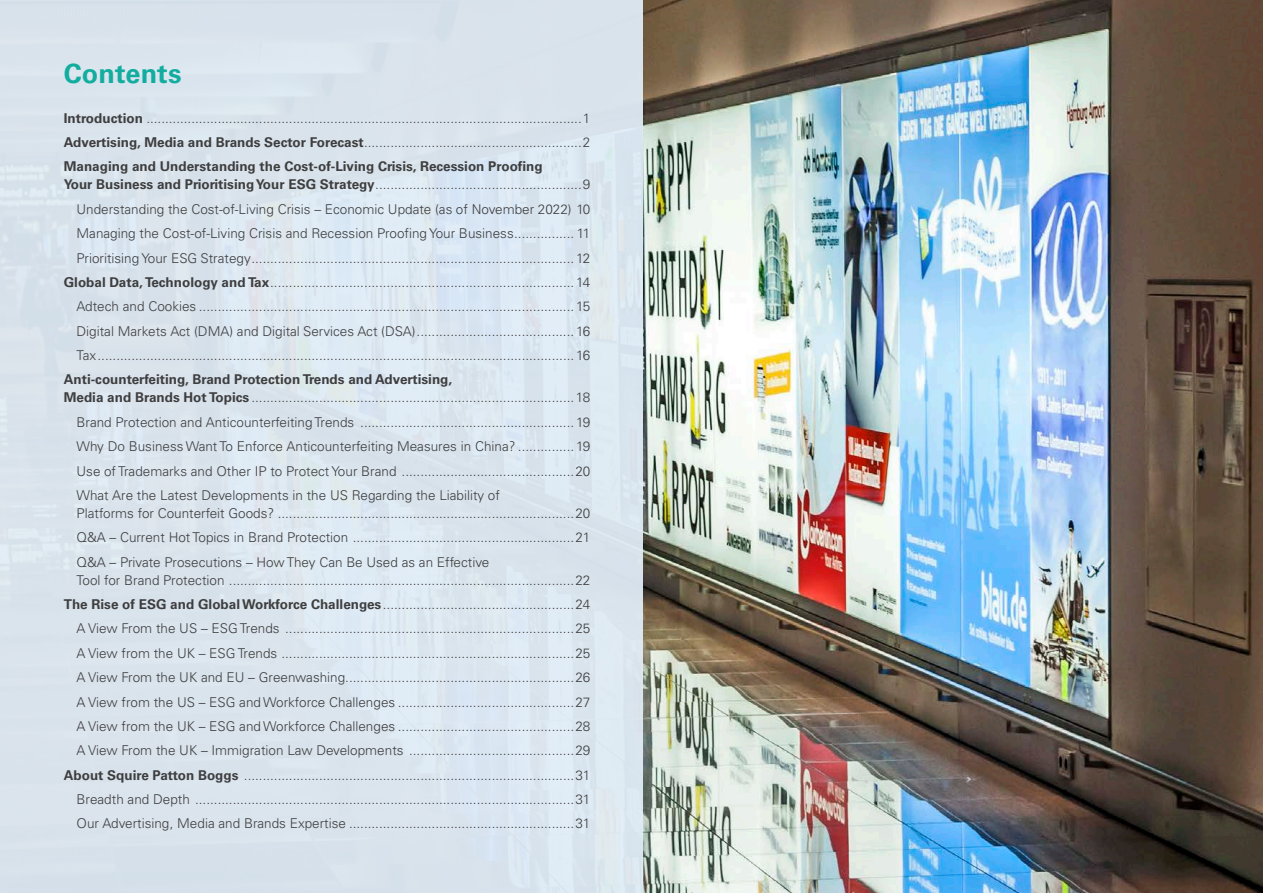
<style>
.page{position:relative;width:1263px;height:893px;background:#fff}
.page>*{position:absolute;margin:0;border:0;box-sizing:border-box;transform-origin:0 0}
.Main_Page_Heading_Sp{font:700 27px "Univers LTCYR 65";letter-spacing:.005em;color:#12ad9f}
.TOC_layout{font:300 13.5px/18px "Univers LTCYR 45";color:#3e3e3f}
.TOC_layout-2{font:700 13.5px/18px "Univers LTCYR 65";color:#3e3e3f}
.s1{font-family:"Univers LTCYR 65";font-weight:700}
.s2{font-family:"Univers LTCYR 45";font-weight:300}
</style>
<div class="page">
<img style="left:643px;top:0;width:620px;height:893px">
<div style="left:0;top:0;width:643px;height:893px;background:#dae4ed"></div>
<p class="Main_Page_Heading_Sp" style="left:64px;top:55px;width:119px">Contents</p>
<p class="TOC_layout" style="left:64px;top:108px;width:528px"><span class="s1">Introduction</span> ....................................................................................................................1</p>
<p class="TOC_layout" style="left:64px;top:133px;width:528px"><span class="s1">Advertising, Media and Brands Sector Forecast</span>..........................................................2</p>
<p class="TOC_layout-2" style="left:64px;top:157px;width:528px">Managing and Understanding the Cost-of-Living Crisis, Recession Proofing<br>Your Business and Prioritising Your ESG Strategy<span class="s2">.......................................................9</span></p>
<p class="TOC_layout" style="left:77px;top:200px;width:515px">Understanding the Cost-of-Living Crisis – Economic Update (as of November 2022) 10</p>
<p class="TOC_layout" style="left:77px;top:224px;width:515px">Managing the Cost-of-Living Crisis and Recession Proofing Your Business................ 11</p>
<p class="TOC_layout" style="left:77px;top:248px;width:515px">Prioritising Your ESG Strategy......................................................................................12</p>
<p class="TOC_layout" style="left:64px;top:273px;width:528px"><span class="s1">Global Data, Technology and Tax</span>.................................................................................14</p>
<p class="TOC_layout" style="left:77px;top:297px;width:515px">Adtech and Cookies ....................................................................................................15</p>
<p class="TOC_layout" style="left:77px;top:321px;width:515px">Digital Markets Act (DMA) and Digital Services Act (DSA)..........................................16</p>
<p class="TOC_layout" style="left:77px;top:346px;width:515px">Tax...............................................................................................................................16</p>
<p class="TOC_layout" style="left:64px;top:370px;width:528px"><span class="s1">Anti-counterfeiting, Brand Protection Trends and Advertising,<br>Media and Brands Hot Topics</span> ......................................................................................18</p>
<p class="TOC_layout" style="left:77px;top:413px;width:515px">Brand Protection and Anticounterfeiting Trends .........................................................19</p>
<p class="TOC_layout" style="left:77px;top:437px;width:515px">Why Do Business Want To Enforce Anticounterfeiting Measures in China? ...............19</p>
<p class="TOC_layout" style="left:77px;top:461px;width:515px">Use of Trademarks and Other IP to Protect Your Brand ..............................................20</p>
<p class="TOC_layout" style="left:77px;top:486px;width:515px">What Are the Latest Developments in the US Regarding the Liability of<br>Platforms for Counterfeit Goods? ...............................................................................20</p>
<p class="TOC_layout" style="left:77px;top:528px;width:515px">Q&amp;A – Current Hot Topics in Brand Protection ...........................................................21</p>
<p class="TOC_layout" style="left:77px;top:553px;width:515px">Q&amp;A – Private Prosecutions – How They Can Be Used as an Effective<br>Tool for Brand Protection ............................................................................................22</p>
<p class="TOC_layout" style="left:64px;top:595px;width:528px"><span class="s1">The Rise of ESG and Global Workforce Challenges</span>...................................................24</p>
<p class="TOC_layout" style="left:77px;top:619px;width:515px">A View From the US – ESG Trends .............................................................................25</p>
<p class="TOC_layout" style="left:77px;top:644px;width:515px">A View from the UK – ESG Trends ..............................................................................25</p>
<p class="TOC_layout" style="left:77px;top:668px;width:515px">A View From the UK and EU – Greenwashing.............................................................26</p>
<p class="TOC_layout" style="left:77px;top:692px;width:515px">A View from the US – ESG and Workforce Challenges ...............................................27</p>
<p class="TOC_layout" style="left:77px;top:717px;width:515px">A View from the UK – ESG and Workforce Challenges ...............................................28</p>
<p class="TOC_layout" style="left:77px;top:741px;width:515px">A View From the UK – Immigration Law Developments ............................................29</p>
<p class="TOC_layout" style="left:64px;top:766px;width:528px"><span class="s1">About Squire Patton Boggs</span> ........................................................................................31</p>
<p class="TOC_layout" style="left:77px;top:790px;width:515px">Breadth and Depth .....................................................................................................31</p>
<p class="TOC_layout" style="left:77px;top:814px;width:515px">Our Advertising, Media and Brands Expertise ............................................................31</p>
</div>
